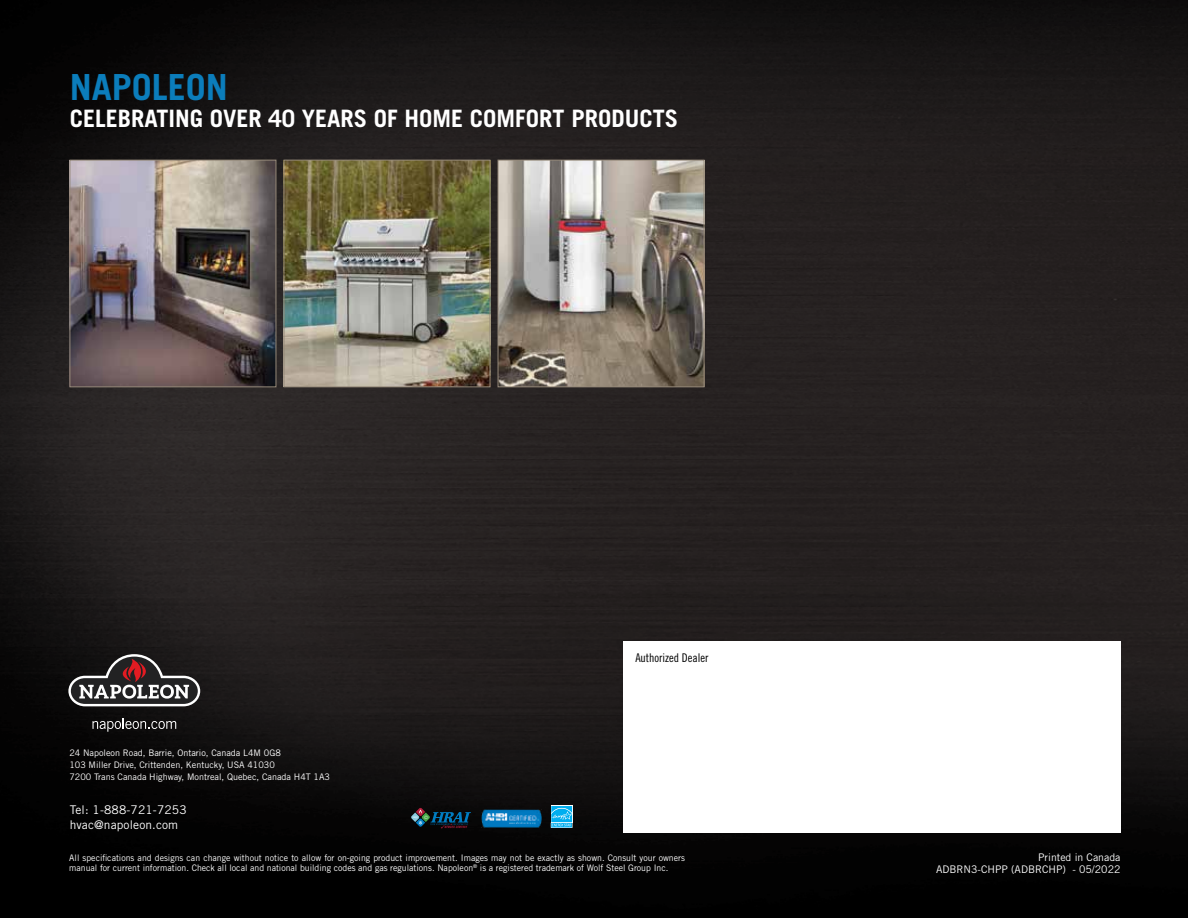
<style>
.page{position:relative;width:1188px;height:918px;background:#fff}
.page>*{position:absolute;margin:0;border:0;box-sizing:border-box;transform-origin:0 0}
.t1{font:700 36px "Trade Gothic LT Std";color:#0b7dbb}
.t2{font:700 24px "Trade Gothic LT Std";color:#fff}
.t3{font:12px/14.4px "Trade Gothic LT Std";letter-spacing:.01em;color:#fff}
.t4{font:12px "Trade Gothic LT Std Cn 18";color:#000}
.t5{font:10.5px/12.6px "Trade Gothic LT Std";color:#fff;text-align:right}
.t6{font:9px/12px "Trade Gothic LT Std";color:#fff}
</style>
<div class="page">
<img style="left:0;top:0;width:1188px;height:918px">
<svg style="left:411px;top:808px;width:60px;height:21px"></svg>
<div style="left:623px;top:642px;width:497px;height:191px;background:#fff"></div>
<svg style="left:551px;top:806px;width:22px;height:22px"></svg>
<img style="left:481px;top:809px;width:60px;height:19px">
<img style="left:72px;top:162px;width:202px;height:223px">
<div style="left:70px;top:160px;width:206px;height:227px;border:1px solid #948878"></div>
<img style="left:286px;top:162px;width:202px;height:223px">
<div style="left:284px;top:160px;width:206px;height:227px;border:1px solid #948878"></div>
<img style="left:500px;top:162px;width:202px;height:223px">
<div style="left:498px;top:160px;width:206px;height:227px;border:1px solid #948878"></div>
<svg style="left:68px;top:654px;width:132px;height:52px"></svg>
<svg style="left:93px;top:718px;width:83px;height:14px"></svg>
<h1 class="t1" style="left:70px;top:65px;width:160px">NAPOLEON</h1>
<h2 class="t2" style="left:70px;top:104px;width:610px">CELEBRATING OVER 40 YEARS OF HOME COMFORT PRODUCTS</h2>
<p class="t6" style="left:69px;top:747px;width:262px">24 Napoleon Road, Barrie, Ontario, Canada L4M 0G8<br>103 Miller Drive, Crittenden, Kentucky, USA 41030<br>7200 Trans Canada Highway, Montreal, Quebec, Canada H4T 1A3</p>
<h3 class="t3" style="left:70px;top:803px;width:119px">Tel: 1-888-721-7253 hvac@napoleon.com</h3>
<h3 class="t4" style="left:635px;top:650px;width:75px">Authorized Dealer</h3>
<p class="t6" style="left:69px;top:852px;width:617px;line-height:10.5px">All specifications and designs can change without notice to allow for on-going product improvement. Images may not be exactly as shown. Consult your owners manual for current information. Check all local and national building codes and gas regulations. Napoleon<sup>®</sup> is a registered trademark of Wolf Steel Group Inc.</p>
<p class="t5" style="left:936px;top:850px;width:186px">Printed in Canada<br>ADBRN3-CHPP (ADBRCHP) - 05/2022</p>
</div>
